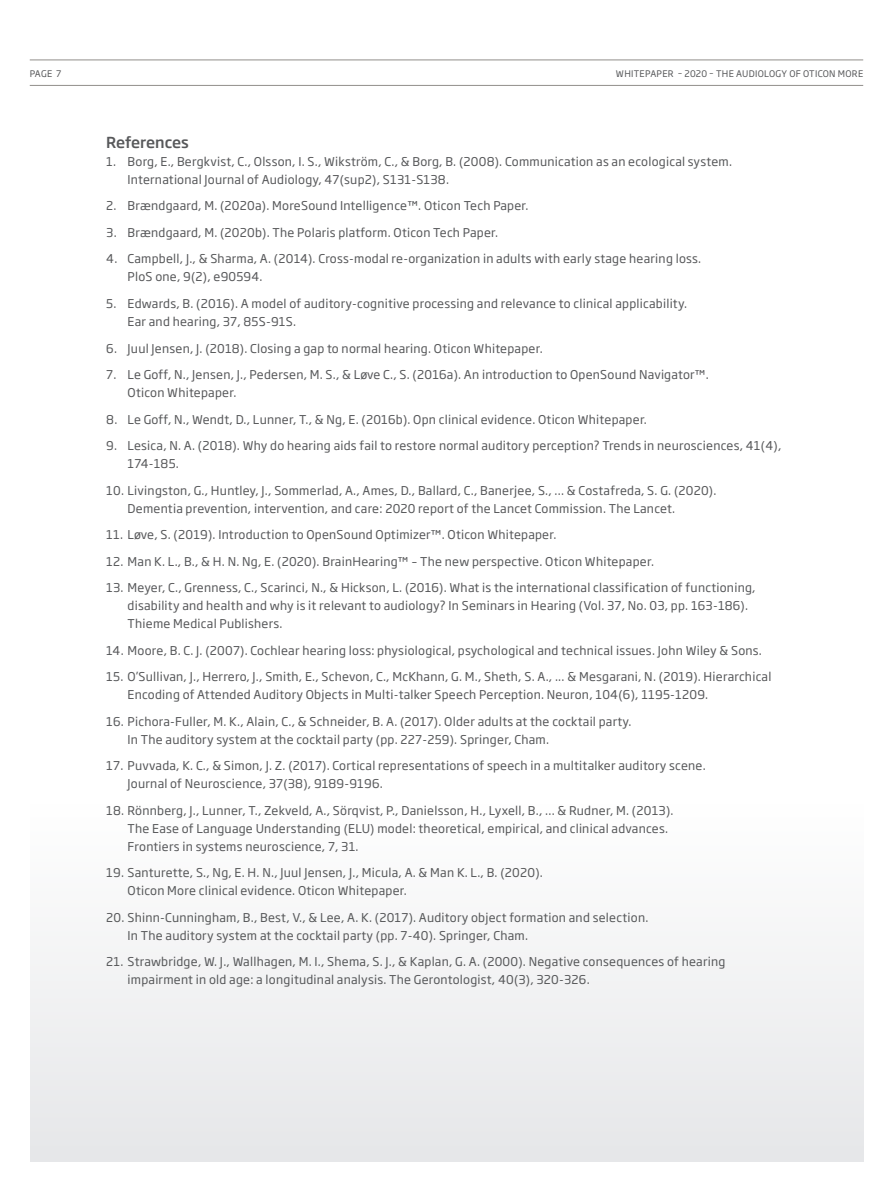
<style>
.page{position:relative;width:893px;height:1191px;background:#fff}
.page>*{position:absolute;margin:0;border:0;box-sizing:border-box;transform-origin:0 0}
.t1{font:500 15px "Soho Gothic Pro";letter-spacing:-.015em;color:#57585a}
.t2{font:12px/18px "Soho Gothic Pro";letter-spacing:.02em;color:#57585a}
.t3{font:9px "Soho Gothic Pro";letter-spacing:.035em;color:#57585a}
</style>
<div class="page">
<div style="left:30px;top:804px;width:833px;height:357px;background:#f2f2f3"></div>
<hr style="left:30px;top:85px;width:833px;height:1px;background:#928e8b">
<hr style="left:30px;top:60px;width:833px;height:1px;background:#928e8b">
<p class="t3" style="left:30px;top:66px;width:33px">PAGE 7</p>
<p class="t3" style="left:616px;top:66px;width:249px">WHITEPAPER – 2020 – THE AUDIOLOGY OF OTICON MORE</p>
<p class="t1" style="left:106px;top:131px;width:84px">References</p>
<p class="t2" style="left:128px;top:152px;width:606px;text-indent:-21px">1. Borg, E., Bergkvist, C., Olsson, I. S., Wikström, C., &amp; Borg, B. (2008). Communication as an ecological system.<br>International Journal of Audiology, 47(sup2), S131-S138.</p>
<p class="t2" style="left:106px;top:196px;width:424px">2. Brændgaard, M. (2020a). MoreSound Intelligence™. Oticon Tech Paper.</p>
<p class="t2" style="left:106px;top:223px;width:393px">3. Brændgaard, M. (2020b). The Polaris platform. Oticon Tech Paper.</p>
<p class="t2" style="left:128px;top:249px;width:575px;text-indent:-21px">4. Campbell, J., &amp; Sharma, A. (2014). Cross-modal re-organization in adults with early stage hearing loss.<br>PloS one, 9(2), e90594.</p>
<p class="t2" style="left:128px;top:294px;width:561px;text-indent:-21px">5. Edwards, B. (2016). A model of auditory-cognitive processing and relevance to clinical applicability.<br>Ear and hearing, 37, 85S-91S.</p>
<p class="t2" style="left:106px;top:338px;width:438px">6. Juul Jensen, J. (2018). Closing a gap to normal hearing. Oticon Whitepaper.</p>
<p class="t2" style="left:128px;top:365px;width:583px;text-indent:-21px">7. Le Goff, N., Jensen, J., Pedersen, M. S., &amp; Løve C., S. (2016a). An introduction to OpenSound Navigator™.<br>Oticon Whitepaper.</p>
<p class="t2" style="left:106px;top:409px;width:542px">8. Le Goff, N., Wendt, D., Lunner, T., &amp; Ng, E. (2016b). Opn clinical evidence. Oticon Whitepaper.</p>
<p class="t2" style="left:128px;top:436px;width:655px;text-indent:-21px">9. Lesica, N. A. (2018). Why do hearing aids fail to restore normal auditory perception? Trends in neurosciences, 41(4),<br>174-185.</p>
<p class="t2" style="left:128px;top:480px;width:590px;text-indent:-21px">10. Livingston, G., Huntley, J., Sommerlad, A., Ames, D., Ballard, C., Banerjee, S., ... &amp; Costafreda, S. G. (2020).<br>Dementia prevention, intervention, and care: 2020 report of the Lancet Commission. The Lancet.</p>
<p class="t2" style="left:106px;top:525px;width:452px">11. Løve, S. (2019). Introduction to OpenSound Optimizer™. Oticon Whitepaper.</p>
<p class="t2" style="left:106px;top:551px;width:549px">12. Man K. L., B., &amp; H. N. Ng, E. (2020). BrainHearing™ – The new perspective. Oticon Whitepaper.</p>
<p class="t2" style="left:128px;top:578px;width:629px;text-indent:-21px">13. Meyer, C., Grenness, C., Scarinci, N., &amp; Hickson, L. (2016). What is the international classification of functioning, disability and health and why is it relevant to audiology? In Seminars in Hearing (Vol. 37, No. 03, pp. 163-186).<br>Thieme Medical Publishers.</p>
<p class="t2" style="left:106px;top:640px;width:657px">14. Moore, B. C. J. (2007). Cochlear hearing loss: physiological, psychological and technical issues. John Wiley &amp; Sons.</p>
<p class="t2" style="left:128px;top:667px;width:645px;text-indent:-21px">15. O’Sullivan, J., Herrero, J., Smith, E., Schevon, C., McKhann, G. M., Sheth, S. A., ... &amp; Mesgarani, N. (2019). Hierarchical<br>Encoding of Attended Auditory Objects in Multi-talker Speech Perception. Neuron, 104(6), 1195-1209.</p>
<p class="t2" style="left:128px;top:711px;width:505px;text-indent:-21px">16. Pichora-Fuller, M. K., Alain, C., &amp; Schneider, B. A. (2017). Older adults at the cocktail party.<br>In The auditory system at the cocktail party (pp. 227-259). Springer, Cham.</p>
<p class="t2" style="left:128px;top:756px;width:580px;text-indent:-21px">17. Puvvada, K. C., &amp; Simon, J. Z. (2017). Cortical representations of speech in a multitalker auditory scene.<br>Journal of Neuroscience, 37(38), 9189-9196.</p>
<p class="t2" style="left:128px;top:800px;width:547px;text-indent:-21px">18. Rönnberg, J., Lunner, T., Zekveld, A., Sörqvist, P., Danielsson, H., Lyxell, B., ... &amp; Rudner, M. (2013).<br>The Ease of Language Understanding (ELU) model: theoretical, empirical, and clinical advances.<br>Frontiers in systems neuroscience, 7, 31.</p>
<p class="t2" style="left:128px;top:863px;width:417px;text-indent:-21px">19. Santurette, S., Ng, E. H. N., Juul Jensen, J., Micula, A. &amp; Man K. L., B. (2020).<br>Oticon More clinical evidence. Oticon Whitepaper.</p>
<p class="t2" style="left:128px;top:907px;width:522px;text-indent:-21px">20. Shinn-Cunningham, B., Best, V., &amp; Lee, A. K. (2017). Auditory object formation and selection.<br>In The auditory system at the cocktail party (pp. 7-40). Springer, Cham.</p>
<p class="t2" style="left:128px;top:952px;width:599px;text-indent:-21px">21. Strawbridge, W. J., Wallhagen, M. I., Shema, S. J., &amp; Kaplan, G. A. (2000). Negative consequences of hearing impairment in old age: a longitudinal analysis. The Gerontologist, 40(3), 320-326.</p>
</div>
